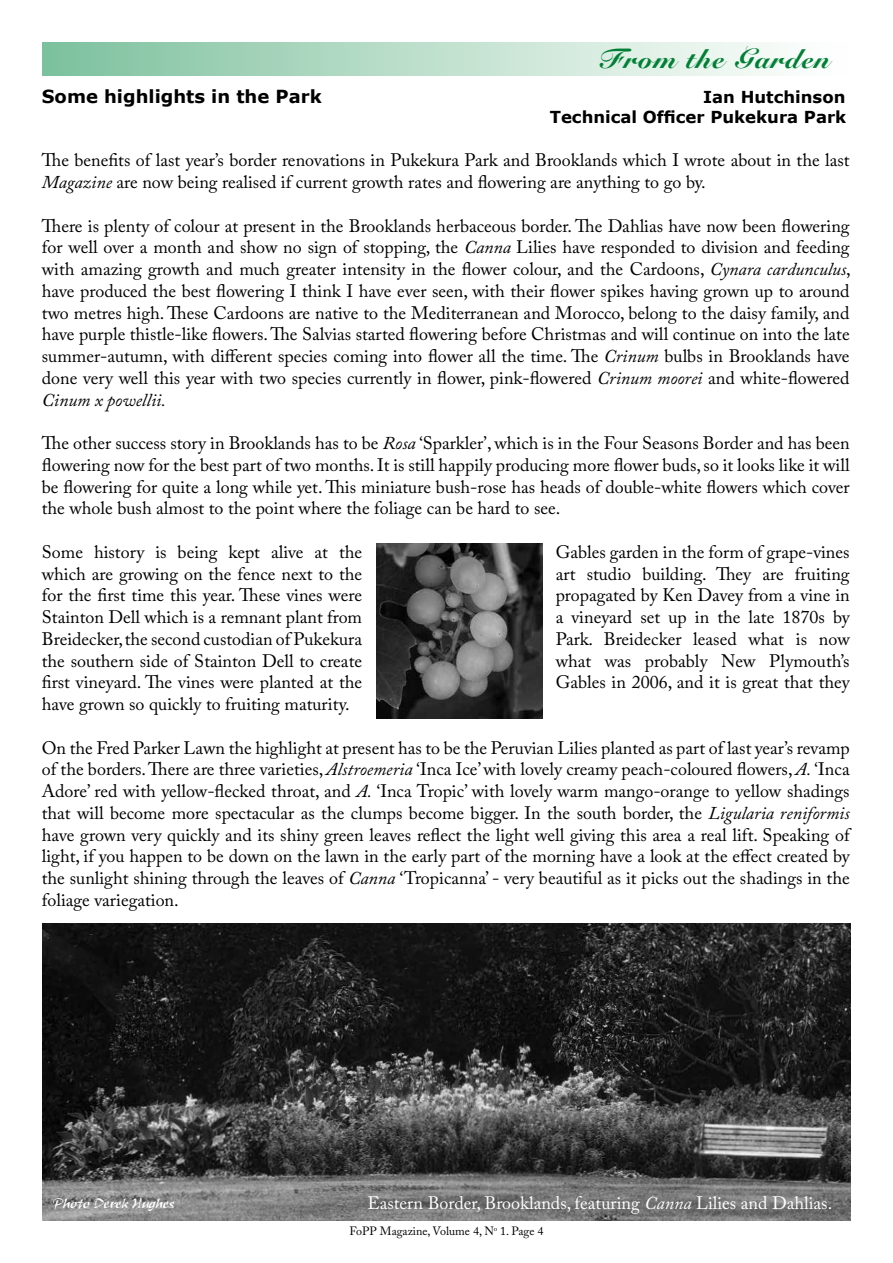
<style>
.page{position:relative;width:893px;height:1263px;background:#fff}
.page>*{position:absolute;margin:0;border:0;box-sizing:border-box;transform-origin:0 0}
.t1{font:900 27px "Snell Roundhand";letter-spacing:.05em;color:#008034}
.t2{font:18px/21.8px "Adobe Caslon Pro";color:#000;text-align:justify}
.t3{font:18px "Adobe Caslon Pro";color:#fff}
.t4{font:700 18px "Verdana";color:#000}
.t5{font:700 16.5px/19.8px "Verdana";color:#000;text-align:right}
.t6{font:15px "Ruach Let Plain";color:#fff}
.t7{font:12px "Adobe Caslon Pro";color:#000}
.s1{font-style:italic}
</style>
<div class="page">
<div style="left:43px;top:43px;width:807px;height:32px;background:linear-gradient(to right,#7ec19e,#fff)"></div>
<img style="left:43px;top:924px;width:807px;height:296px">
<img style="left:377px;top:543px;width:166px;height:176px">
<h1 class="t1" style="left:599px;top:43px;width:231px">From the Garden</h1>
<p class="t4" style="left:42px;top:85px;width:281px">Some highlights in the Park</p>
<p class="t5" style="left:550px;top:87px;width:298px">Ian Hutchinson<br>Technical Officer Pukekura Park</p>
<p class="t2" style="left:42px;top:149px;width:809px">The benefits of last year’s border renovations in Pukekura Park and Brooklands which I wrote about in the last<br><span class="s1">Magazine</span> are now being realised if current growth rates and flowering are anything to go by.</p>
<p class="t2" style="left:42px;top:215px;width:810px">There is plenty of colour at present in the Brooklands herbaceous border. The Dahlias have now been flowering for well over a month and show no sign of stopping, the <span class="s1">Canna</span> Lilies have responded to division and feeding with amazing growth and much greater intensity in the flower colour, and the Cardoons, <span class="s1">Cynara cardunculus</span>, have produced the best flowering I think I have ever seen, with their flower spikes having grown up to around two metres high. These Cardoons are native to the Mediterranean and Morocco, belong to the daisy family, and have purple thistle-like flowers. The Salvias started flowering before Christmas and will continue on into the late summer-autumn, with different species coming into flower all the time. The <span class="s1">Crinum</span> bulbs in Brooklands have done very well this year with two species currently in flower, pink-flowered <span class="s1">Crinum moorei</span> and white-flowered <span class="s1">Cinum x powellii.</span></p>
<p class="t2" style="left:42px;top:432px;width:809px">The other success story in Brooklands has to be <span class="s1">Rosa</span> ‘Sparkler’, which is in the Four Seasons Border and has been flowering now for the best part of two months. It is still happily producing more flower buds, so it looks like it will be flowering for quite a long while yet. This miniature bush-rose has heads of double-white flowers which cover the whole bush almost to the point where the foliage can be hard to see.</p>
<p class="t2" style="left:42px;top:541px;width:322px">Some history is being kept alive at the</p>
<p class="t2" style="left:556px;top:541px;width:295px">Gables garden in the form of grape-vines</p>
<p class="t2" style="left:42px;top:562px;width:322px">which are growing on the fence next to the</p>
<p class="t2" style="left:556px;top:562px;width:295px">art studio building. They are fruiting</p>
<p class="t2" style="left:42px;top:584px;width:322px">for the first time this year. These vines were</p>
<p class="t2" style="left:556px;top:584px;width:296px">propagated by Ken Davey from a vine in</p>
<p class="t2" style="left:42px;top:606px;width:322px">Stainton Dell which is a remnant plant from</p>
<p class="t2" style="left:556px;top:606px;width:296px">a vineyard set up in the late 1870s by</p>
<p class="t2" style="left:42px;top:628px;width:322px">Breidecker, the second custodian of Pukekura</p>
<p class="t2" style="left:556px;top:628px;width:296px">Park. Breidecker leased what is now</p>
<p class="t2" style="left:42px;top:649px;width:322px">the southern side of Stainton Dell to create</p>
<p class="t2" style="left:556px;top:649px;width:296px">what was probably New Plymouth’s</p>
<p class="t2" style="left:42px;top:671px;width:322px">first vineyard. The vines were planted at the</p>
<p class="t2" style="left:556px;top:671px;width:296px">Gables in 2006, and it is great that they</p>
<p class="t2" style="left:42px;top:693px;width:309px">have grown so quickly to fruiting maturity.</p>
<p class="t2" style="left:42px;top:736px;width:809px">On the Fred Parker Lawn the highlight at present has to be the Peruvian Lilies planted as part of last year’s revamp of the borders. There are three varieties, <span class="s1">Alstroemeria</span> ‘Inca Ice’ with lovely creamy peach-coloured flowers, <span class="s1">A.</span> ‘Inca Adore’ red with yellow-flecked throat, and <span class="s1">A.</span> ‘Inca Tropic’ with lovely warm mango-orange to yellow shadings that will become more spectacular as the clumps become bigger. In the south border, the <span class="s1">Ligularia reniformis </span>have grown very quickly and its shiny green leaves reflect the light well giving this area a real lift. Speaking of light, if you happen to be down on the lawn in the early part of the morning have a look at the effect created by the sunlight shining through the leaves of <span class="s1">Canna</span> ‘Tropicanna’ - very beautiful as it picks out the shadings in the foliage variegation.</p>
<p class="t6" style="left:52px;top:1193px;width:124px">Photo Derek Hughes</p>
<p class="t3" style="left:367px;top:1192px;width:466px">Eastern Border, Brooklands, featuring <span class="s1">Canna</span> Lilies and Dahlias.</p>
<p class="t7" style="left:349px;top:1224px;width:196px">FoPP Magazine, Volume 4, N<sup>o</sup> 1. Page 4</p>
</div>
